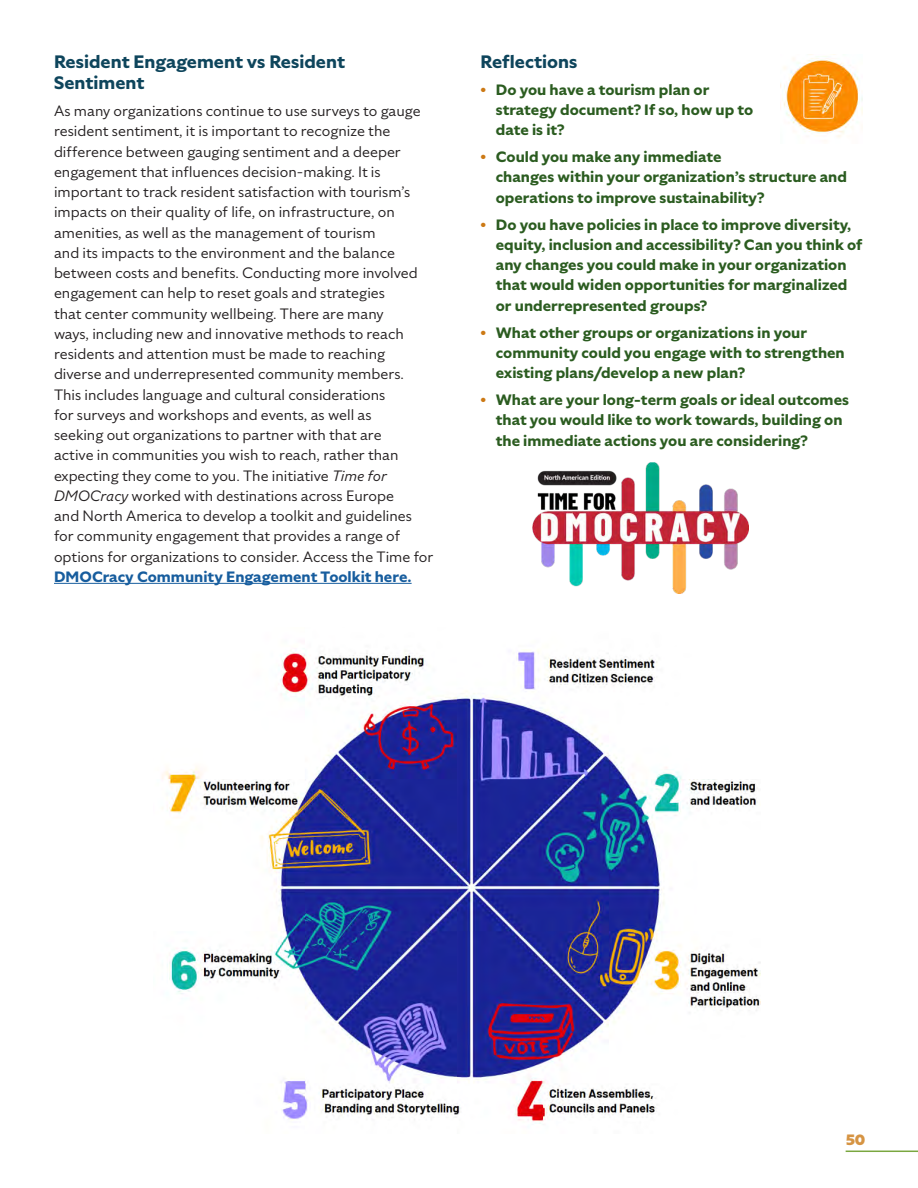
<style>
.page{position:relative;width:918px;height:1188px;background:#fff}
.page>*{position:absolute;margin:0;border:0;box-sizing:border-box;transform-origin:0 0}
.t1{font:700 18px/21.6px "Specter";color:#0e455c}
.t2{font:15px/20.2px "Specter";color:#231f20}
.t3{font:700 15px/20.2px "Specter";color:#2b5c20}
.t4{font:900 15px "Specter";color:#d69443}
.s1{font-style:italic}
.s2{font-weight:700;color:#175d9e}
.s3{color:#cc7914}
</style>
<div class="page">
<hr style="left:846px;top:1151px;width:72px;height:1px;background:#7aa740">
<hr style="left:54px;top:583px;width:358px;height:1px;background:#175d9e">
<img style="left:532px;top:463px;width:216px;height:131px">
<img style="left:780px;top:54px;width:82px;height:83px">
<img style="left:162px;top:650px;width:599px;height:474px">
<p class="t1" style="left:54px;top:50px;width:293px">Resident Engagement vs Resident<br>Sentiment</p>
<p class="t2" style="left:54px;top:101px;width:381px">As many organizations continue to use surveys to gauge resident sentiment, it is important to recognize the difference between gauging sentiment and a deeper engagement that influences decision-making. It is important to track resident satisfaction with tourism’s impacts on their quality of life, on infrastructure, on amenities, as well as the management of tourism<br>and its impacts to the environment and the balance between costs and benefits. Conducting more involved engagement can help to reset goals and strategies<br>that center community wellbeing. There are many<br>ways, including new and innovative methods to reach residents and attention must be made to reaching diverse and underrepresented community members.<br>This includes language and cultural considerations<br>for surveys and workshops and events, as well as<br>seeking out organizations to partner with that are<br>active in communities you wish to reach, rather than expecting they come to you. The initiative <span class="s1">Time for DMOCracy</span> worked with destinations across Europe<br>and North America to develop a toolkit and guidelines for community engagement that provides a range of options for organizations to consider. Access the Time for <span class="s2">DMOCracy Community Engagement Toolkit here.</span></p>
<p class="t1" style="left:481px;top:50px;width:98px">Reflections</p>
<p class="t3" style="left:496px;top:79px;width:259px;text-indent:-15px"><span class="s3">•</span> Do you have a tourism plan or strategy document? If so, how up to date is it?</p>
<p class="t3" style="left:496px;top:147px;width:353px;text-indent:-15px"><span class="s3">•</span> Could you make any immediate<br>changes within your organization’s structure and operations to improve sustainability?</p>
<p class="t3" style="left:496px;top:214px;width:368px;text-indent:-15px"><span class="s3">•</span> Do you have policies in place to improve diversity, equity, inclusion and accessibility? Can you think of any changes you could make in your organization that would widen opportunities for marginalized or underrepresented groups?</p>
<p class="t3" style="left:496px;top:322px;width:351px;text-indent:-15px"><span class="s3">•</span> What other groups or organizations in your community could you engage with to strengthen existing plans/develop a new plan?</p>
<p class="t3" style="left:496px;top:390px;width:355px;text-indent:-15px"><span class="s3">•</span> What are your long-term goals or ideal outcomes that you would like to work towards, building on the immediate actions you are considering?</p>
<p class="t4" style="left:846px;top:1130px;width:21px">50</p>
</div>
